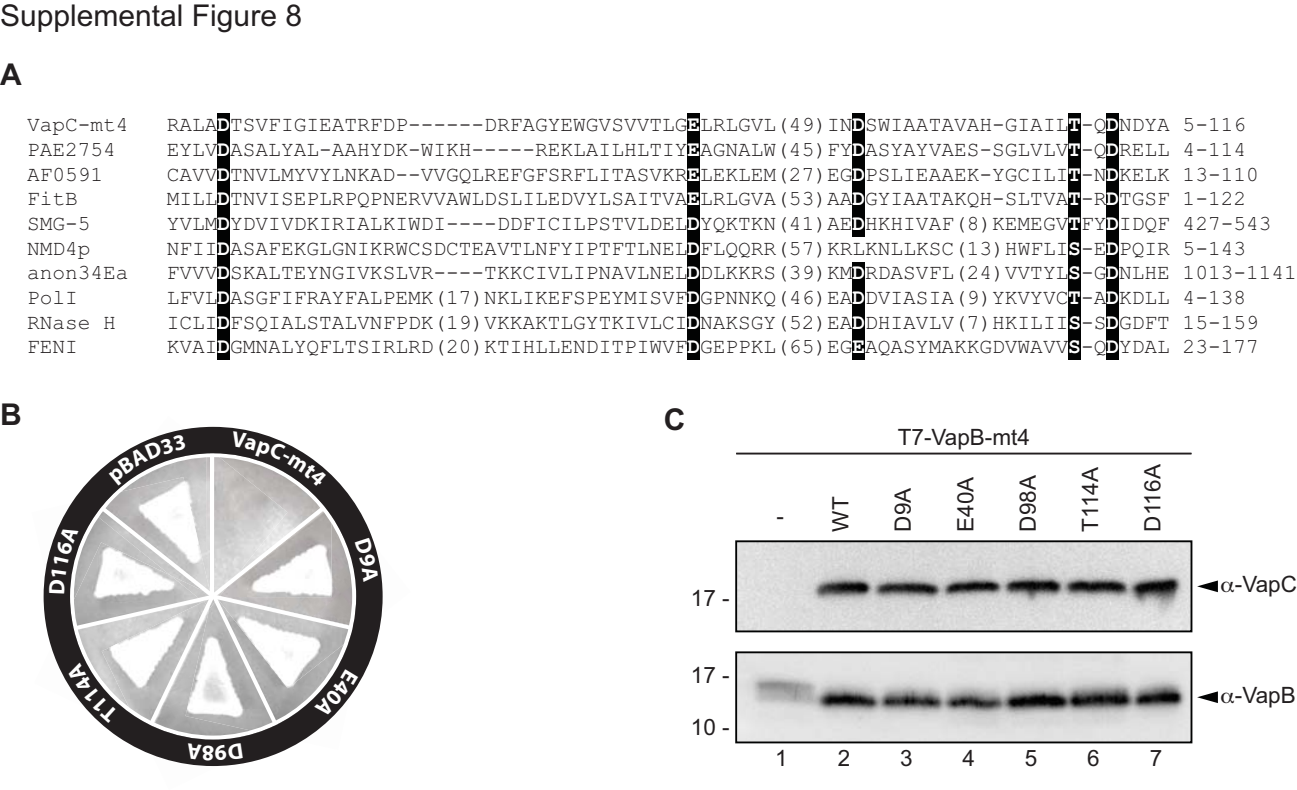
<style>
.page{position:relative;width:1297px;height:790px;background:#fff}
.page>*{position:absolute;margin:0;border:0;box-sizing:border-box;transform-origin:0 0}
.t1{font:30px "Arial";color:#231f20}
.t2{font:700 30px "Arial";color:#231f20}
.t3{font:22.5px "Arial";color:#231f20}
.t4{font:21.25px "Courier New";color:#231f20}
.s1{font-weight:700;color:#fff}
</style>
<div class="page">
<img style="left:738px;top:654px;width:451px;height:85px">
<img style="left:738px;top:543px;width:451px;height:86px">
<div style="left:735px;top:540px;width:457px;height:92px;border:2px solid #020303"></div>
<div style="left:217px;top:113px;width:13px;height:25px;background:#020303"></div>
<div style="left:687px;top:113px;width:13px;height:25px;background:#020303"></div>
<div style="left:852px;top:113px;width:12px;height:25px;background:#020303"></div>
<div style="left:1068px;top:113px;width:12px;height:25px;background:#020303"></div>
<div style="left:1106px;top:113px;width:12px;height:25px;background:#020303"></div>
<div style="left:217px;top:138px;width:13px;height:25px;background:#020303"></div>
<div style="left:687px;top:138px;width:13px;height:25px;background:#020303"></div>
<div style="left:852px;top:138px;width:12px;height:25px;background:#020303"></div>
<div style="left:1068px;top:138px;width:12px;height:25px;background:#020303"></div>
<div style="left:1106px;top:138px;width:12px;height:25px;background:#020303"></div>
<div style="left:217px;top:163px;width:13px;height:24px;background:#020303"></div>
<div style="left:687px;top:163px;width:13px;height:24px;background:#020303"></div>
<div style="left:852px;top:163px;width:12px;height:24px;background:#020303"></div>
<div style="left:1068px;top:163px;width:12px;height:24px;background:#020303"></div>
<div style="left:1106px;top:163px;width:12px;height:24px;background:#020303"></div>
<div style="left:217px;top:187px;width:13px;height:25px;background:#020303"></div>
<div style="left:687px;top:187px;width:13px;height:25px;background:#020303"></div>
<div style="left:852px;top:187px;width:12px;height:25px;background:#020303"></div>
<div style="left:1068px;top:187px;width:12px;height:25px;background:#020303"></div>
<div style="left:1106px;top:187px;width:12px;height:25px;background:#020303"></div>
<div style="left:217px;top:212px;width:13px;height:25px;background:#020303"></div>
<div style="left:687px;top:212px;width:13px;height:25px;background:#020303"></div>
<div style="left:852px;top:212px;width:12px;height:25px;background:#020303"></div>
<div style="left:1068px;top:212px;width:12px;height:25px;background:#020303"></div>
<div style="left:1106px;top:212px;width:12px;height:25px;background:#020303"></div>
<div style="left:217px;top:237px;width:13px;height:24px;background:#020303"></div>
<div style="left:687px;top:237px;width:13px;height:24px;background:#020303"></div>
<div style="left:1068px;top:237px;width:12px;height:24px;background:#020303"></div>
<div style="left:1106px;top:237px;width:12px;height:24px;background:#020303"></div>
<div style="left:217px;top:261px;width:13px;height:25px;background:#020303"></div>
<div style="left:687px;top:261px;width:13px;height:25px;background:#020303"></div>
<div style="left:852px;top:261px;width:12px;height:25px;background:#020303"></div>
<div style="left:1068px;top:261px;width:12px;height:25px;background:#020303"></div>
<div style="left:1106px;top:261px;width:12px;height:25px;background:#020303"></div>
<div style="left:217px;top:286px;width:13px;height:25px;background:#020303"></div>
<div style="left:687px;top:286px;width:13px;height:25px;background:#020303"></div>
<div style="left:852px;top:286px;width:12px;height:25px;background:#020303"></div>
<div style="left:1068px;top:286px;width:12px;height:25px;background:#020303"></div>
<div style="left:1106px;top:286px;width:12px;height:25px;background:#020303"></div>
<div style="left:217px;top:311px;width:13px;height:24px;background:#020303"></div>
<div style="left:687px;top:311px;width:13px;height:24px;background:#020303"></div>
<div style="left:852px;top:311px;width:12px;height:24px;background:#020303"></div>
<div style="left:1068px;top:311px;width:12px;height:24px;background:#020303"></div>
<div style="left:1106px;top:311px;width:12px;height:24px;background:#020303"></div>
<div style="left:217px;top:335px;width:13px;height:24px;background:#020303"></div>
<div style="left:687px;top:335px;width:13px;height:24px;background:#020303"></div>
<div style="left:852px;top:335px;width:12px;height:24px;background:#020303"></div>
<div style="left:1068px;top:335px;width:12px;height:24px;background:#020303"></div>
<div style="left:1106px;top:335px;width:12px;height:24px;background:#020303"></div>
<svg style="left:44px;top:426px;width:338px;height:339px"></svg>
<div style="left:735px;top:651px;width:457px;height:91px;border:2px solid #020303"></div>
<hr style="left:736px;top:452px;width:455px;height:2px;background:#231f20">
<svg style="left:1197px;top:580px;width:21px;height:12px"></svg>
<svg style="left:1197px;top:691px;width:21px;height:12px"></svg>
<svg style="left:231px;top:431px;width:96px;height:55px"></svg>
<svg style="left:109px;top:434px;width:77px;height:51px"></svg>
<svg style="left:186px;top:742px;width:57px;height:17px"></svg>
<svg style="left:49px;top:502px;width:329px;height:227px"></svg>
<p class="t1" style="left:0;top:-2px;width:303px">Supplemental Figure 8</p>
<p class="t2" style="left:0;top:57px;width:23px">A</p>
<p class="t4" style="left:27px;top:111px;width:103px">VapC-mt4</p>
<p class="t4" style="left:167px;top:111px;width:1080px">RALA<span class="s1">D</span>TSVFIGIEATRFDP------DRFAGYEWGVSVVTLG<span class="s1">E</span>LRLGVL(49)IN<span class="s1">D</span>SWIAATAVAH-GIAIL<span class="s1">T</span>-Q<span class="s1">D</span>NDYA 5-116</p>
<p class="t4" style="left:27px;top:136px;width:90px">PAE2754</p>
<p class="t4" style="left:167px;top:136px;width:1080px">EYLV<span class="s1">D</span>ASALYAL-AAHYDK-WIKH-----REKLAILHLTIY<span class="s1">E</span>AGNALW(45)FY<span class="s1">D</span>ASYAYVAES-SGLVLV<span class="s1">T</span>-Q<span class="s1">D</span>RELL 4-114</p>
<p class="t4" style="left:27px;top:161px;width:78px">AF0591</p>
<p class="t4" style="left:167px;top:161px;width:1093px">CAVV<span class="s1">D</span>TNVLMYVYLNKAD--VVGQLREFGFSRFLITASVKR<span class="s1">E</span>LEKLEM(27)EG<span class="s1">D</span>PSLIEAAEK-YGCILI<span class="s1">T</span>-N<span class="s1">D</span>KELK 13-110</p>
<p class="t4" style="left:27px;top:185px;width:52px">FitB</p>
<p class="t4" style="left:167px;top:185px;width:1080px">MILL<span class="s1">D</span>TNVISEPLRPQPNERVVAWLDSLILEDVYLSAITVA<span class="s1">E</span>LRLGVA(53)AA<span class="s1">D</span>GYIAATAKQH-SLTVA<span class="s1">T</span>-R<span class="s1">D</span>TGSF 1-122</p>
<p class="t4" style="left:27px;top:210px;width:65px">SMG-5</p>
<p class="t4" style="left:167px;top:210px;width:1105px">YVLM<span class="s1">D</span>YDVIVDKIRIALKIWDI----DDFICILPSTVLDEL<span class="s1">D</span>YQKTKN(41)AE<span class="s1">D</span>HKHIVAF(8)KEMEGV<span class="s1">T</span>FY<span class="s1">D</span>IDQF 427-543</p>
<p class="t4" style="left:27px;top:235px;width:65px">NMD4p</p>
<p class="t4" style="left:167px;top:235px;width:1080px">NFII<span class="s1">D</span>ASAFEKGLGNIKRWCSDCTEAVTLNFYIPTFTLNEL<span class="s1">D</span>FLQQRR(57)KRLKNLLKSC(13)HWFLI<span class="s1">S</span>-E<span class="s1">D</span>PQIR 5-143</p>
<p class="t4" style="left:27px;top:259px;width:103px">anon34Ea</p>
<p class="t4" style="left:167px;top:259px;width:1131px">FVVV<span class="s1">D</span>SKALTEYNGIVKSLVR----TKKCIVLIPNAVLNEL<span class="s1">D</span>DLKKRS(39)KM<span class="s1">D</span>RDASVFL(24)VVTYL<span class="s1">S</span>-G<span class="s1">D</span>NLHE 1013-1141</p>
<p class="t4" style="left:27px;top:284px;width:52px">PolI</p>
<p class="t4" style="left:167px;top:284px;width:1080px">LFVL<span class="s1">D</span>ASGFIFRAYFALPEMK(17)NKLIKEFSPEYMISVF<span class="s1">D</span>GPNNKQ(46)EA<span class="s1">D</span>DVIASIA(9)YKVYVC<span class="s1">T</span>-A<span class="s1">D</span>KDLL 4-138</p>
<p class="t4" style="left:27px;top:309px;width:90px">RNase H</p>
<p class="t4" style="left:167px;top:309px;width:1093px">ICLI<span class="s1">D</span>FSQIALSTALVNFPDK(19)VKKAKTLGYTKIVLCI<span class="s1">D</span>NAKSGY(52)EA<span class="s1">D</span>DHIAVLV(7)HKILII<span class="s1">S</span>-S<span class="s1">D</span>GDFT 15-159</p>
<p class="t4" style="left:27px;top:333px;width:52px">FENI</p>
<p class="t4" style="left:167px;top:333px;width:1093px">KVAI<span class="s1">D</span>GMNALYQFLTSIRLRD(20)KTIHLLENDITPIWVF<span class="s1">D</span>GEPPKL(65)EG<span class="s1">E</span>AQASYMAKKGDVWAVV<span class="s1">S</span>-Q<span class="s1">D</span>YDAL 23-177</p>
<p class="t2" style="left:0;top:397px;width:23px">B</p>
<p class="t2" style="left:663px;top:402px;width:23px">C</p>
<p class="t3" style="left:690px;top:585px;width:40px">17 -</p>
<p class="t3" style="left:690px;top:661px;width:40px">17 -</p>
<p class="t3" style="left:690px;top:713px;width:40px">10 -</p>
<p class="t3" style="left:776px;top:503px;width:9px">-</p>
<p class="t3" style="left:827px;top:531px;width:36px;rotate:-90deg">WT</p>
<p class="t3" style="left:897px;top:423px;width:134px">T7-VapB-mt4</p>
<p class="t3" style="left:889px;top:531px;width:45px;rotate:-90deg">D9A</p>
<p class="t3" style="left:952px;top:531px;width:57px;rotate:-90deg">E40A</p>
<p class="t3" style="left:1014px;top:531px;width:58px;rotate:-90deg">D98A</p>
<p class="t3" style="left:1076px;top:531px;width:66px;rotate:-90deg">T114A</p>
<p class="t3" style="left:1139px;top:531px;width:69px;rotate:-90deg">D116A</p>
<p class="t3" style="left:775px;top:744px;width:14px">1</p>
<p class="t3" style="left:837px;top:744px;width:14px">2</p>
<p class="t3" style="left:899px;top:744px;width:14px">3</p>
<p class="t3" style="left:962px;top:744px;width:14px">4</p>
<p class="t3" style="left:1024px;top:744px;width:14px">5</p>
<p class="t3" style="left:1086px;top:744px;width:14px">6</p>
<p class="t3" style="left:1149px;top:744px;width:14px">7</p>
<p class="t3" style="left:1234px;top:571px;width:64px">-VapC</p>
<p class="t3" style="left:1234px;top:681px;width:62px">-VapB</p>
</div>
